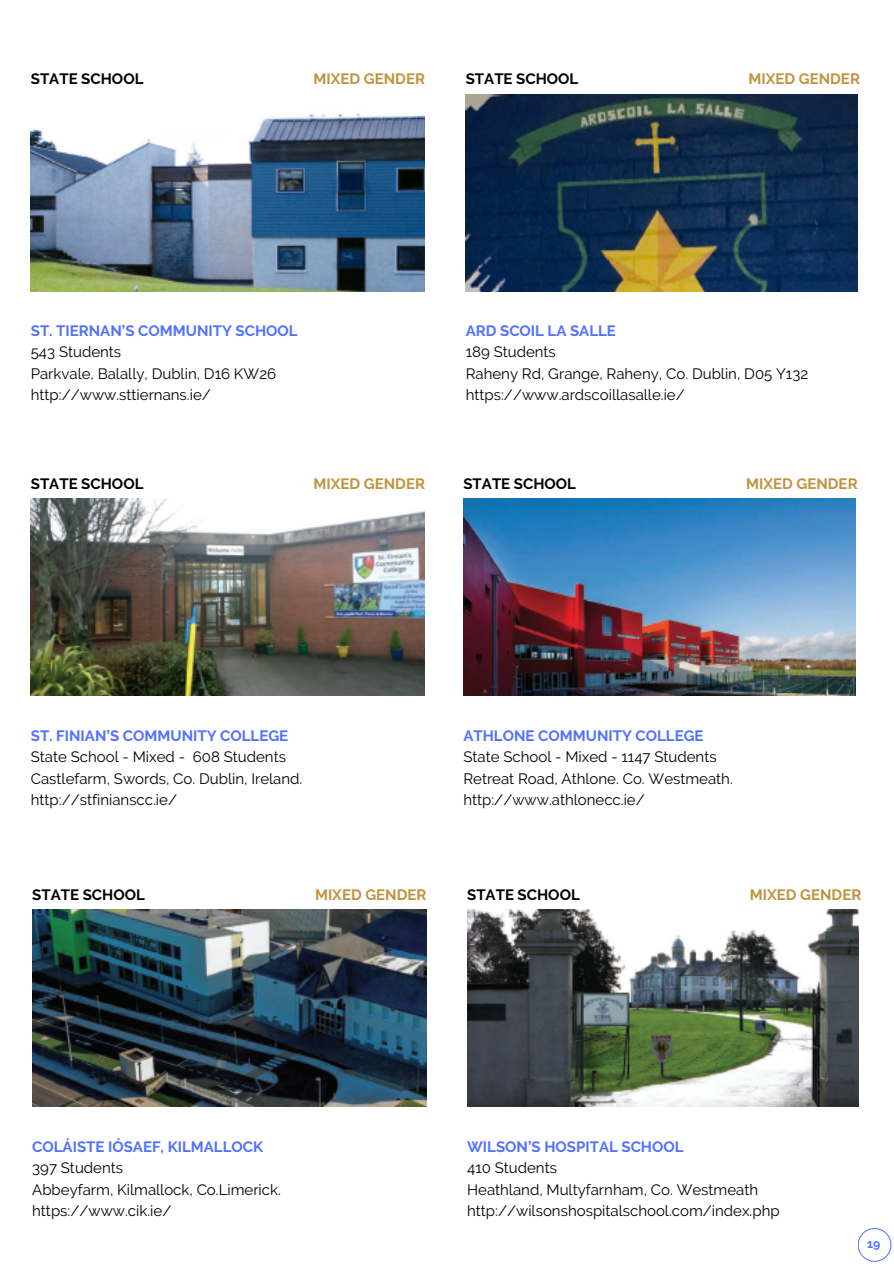
<style>
.page{position:relative;width:894px;height:1264px;background:#fff}
.page>*{position:absolute;margin:0;border:0;box-sizing:border-box;transform-origin:0 0}
.t1{font:15px "Raleway";color:#000}
.t2{font:700 15px "Raleway";color:#5271ff}
.t3{font:700 15px "Raleway";color:#000}
.t4{font:700 15px "Raleway";color:#c1933e}
.t5{font:700 12.15px "Raleway";color:#5271ff}
</style>
<div class="page">
<svg style="left:858px;top:1228px;width:33px;height:33px"></svg>
<img style="left:31px;top:113px;width:394px;height:178px">
<img style="left:465px;top:94px;width:392px;height:197px">
<img style="left:31px;top:499px;width:394px;height:196px">
<img style="left:463px;top:499px;width:392px;height:196px">
<img style="left:32px;top:909px;width:394px;height:197px">
<img style="left:467px;top:909px;width:391px;height:197px">
<h1 class="t3" style="left:31px;top:70px;width:114px">STATE SCHOOL</h1>
<p class="t4" style="left:313px;top:70px;width:113px">MIXED GENDER</p>
<h1 class="t3" style="left:465px;top:70px;width:114px">STATE SCHOOL</h1>
<h1 class="t4" style="left:748px;top:70px;width:113px">MIXED GENDER</h1>
<p class="t2" style="left:31px;top:322px;width:268px">ST. TIERNAN’S COMMUNITY SCHOOL</p>
<p class="t1" style="left:31px;top:343px;width:92px">543 Students</p>
<p class="t1" style="left:31px;top:364px;width:247px">Parkvale, Balally, Dublin, D16 KW26</p>
<p class="t1" style="left:31px;top:386px;width:181px">http://www.sttiernans.ie/</p>
<p class="t2" style="left:465px;top:322px;width:152px">ARD SCOIL LA SALLE</p>
<h1 class="t1" style="left:465px;top:343px;width:92px">189 Students</h1>
<h1 class="t1" style="left:465px;top:364px;width:344px">Raheny Rd, Grange, Raheny, Co. Dublin, D05 Y132</h1>
<p class="t1" style="left:465px;top:386px;width:220px">https://www.ardscoillasalle.ie/</p>
<p class="t3" style="left:31px;top:475px;width:114px">STATE SCHOOL</p>
<p class="t4" style="left:313px;top:475px;width:113px">MIXED GENDER</p>
<p class="t3" style="left:463px;top:475px;width:114px">STATE SCHOOL</p>
<p class="t4" style="left:746px;top:475px;width:113px">MIXED GENDER</p>
<h1 class="t2" style="left:31px;top:726px;width:259px">ST. FINIAN’S COMMUNITY COLLEGE</h1>
<h1 class="t1" style="left:31px;top:748px;width:257px">State School - Mixed - 608 Students</h1>
<p class="t1" style="left:31px;top:769px;width:273px">Castlefarm, Swords, Co. Dublin, Ireland.</p>
<p class="t1" style="left:31px;top:791px;width:148px">http://stfinianscc.ie/</p>
<p class="t2" style="left:463px;top:726px;width:242px">ATHLONE COMMUNITY COLLEGE</p>
<p class="t1" style="left:463px;top:748px;width:255px">State School - Mixed - 1147 Students</p>
<p class="t1" style="left:463px;top:769px;width:271px">Retreat Road, Athlone. Co. Westmeath.</p>
<p class="t1" style="left:463px;top:791px;width:183px">http://www.athlonecc.ie/</p>
<p class="t3" style="left:32px;top:885px;width:114px">STATE SCHOOL</p>
<p class="t4" style="left:315px;top:885px;width:113px">MIXED GENDER</p>
<p class="t3" style="left:467px;top:885px;width:114px">STATE SCHOOL</p>
<h1 class="t4" style="left:749px;top:885px;width:113px">MIXED GENDER</h1>
<h1 class="t2" style="left:32px;top:1137px;width:232px">COLÁISTE IÓSAEF, KILMALLOCK</h1>
<p class="t1" style="left:32px;top:1158px;width:92px">397 Students</p>
<h1 class="t1" style="left:32px;top:1180px;width:250px">Abbeyfarm, Kilmallock, Co.Limerick.</h1>
<h1 class="t1" style="left:32px;top:1201px;width:141px">https://www.cik.ie/</h1>
<p class="t2" style="left:467px;top:1137px;width:218px">WILSON’S HOSPITAL SCHOOL</p>
<p class="t1" style="left:467px;top:1158px;width:91px">410 Students</p>
<p class="t1" style="left:467px;top:1180px;width:292px">Heathland, Multyfarnham, Co. Westmeath</p>
<p class="t1" style="left:467px;top:1201px;width:314px">http://wilsonshospitalschool.com/index.php</p>
<h1 class="t5" style="left:867px;top:1236px;width:15px">19</h1>
</div>
